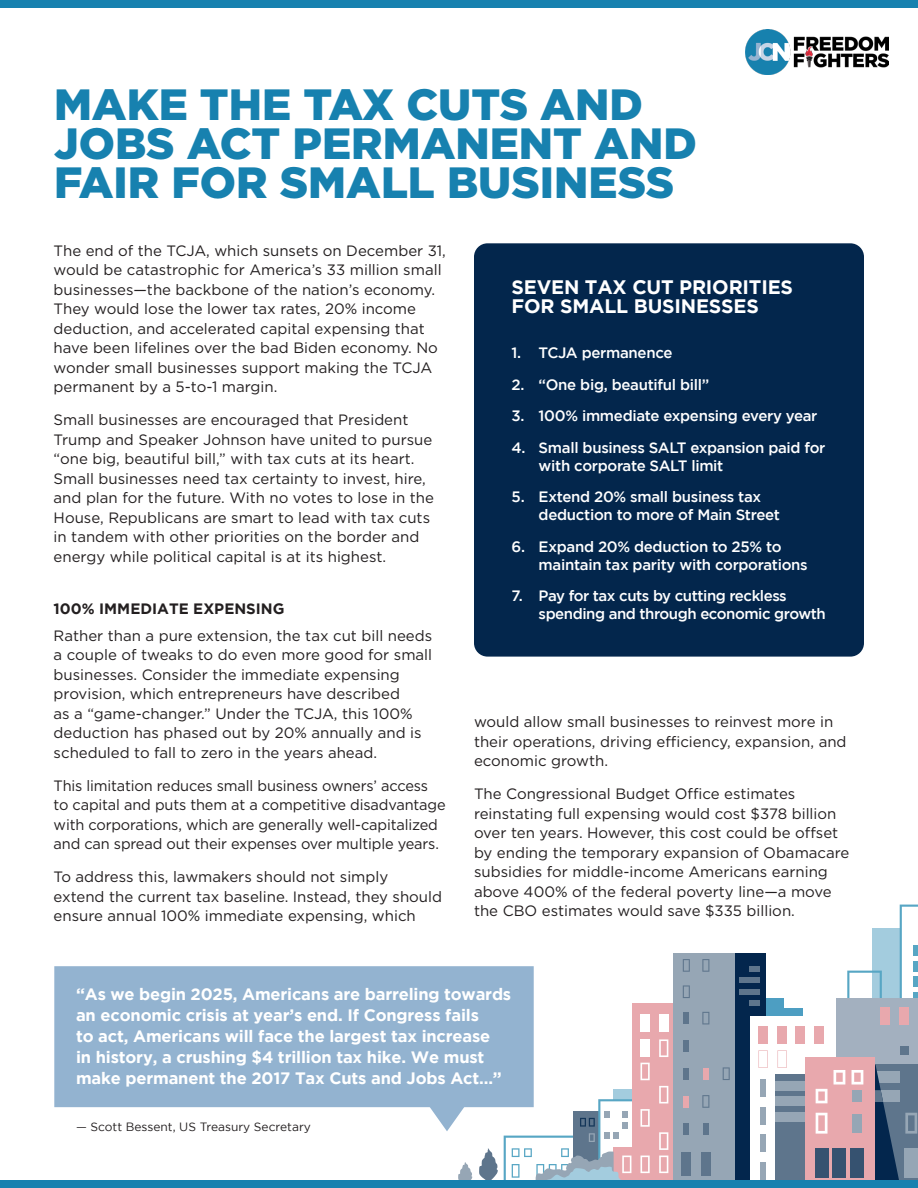
<style>
.page{position:relative;width:918px;height:1188px;background:#fff}
.page>*{position:absolute;margin:0;border:0;box-sizing:border-box;transform-origin:0 0}
.t1{font:900 43.8px/39px "Gotham";color:#1781af}
.t2{font:700 19.5px/19.5px "Gotham";letter-spacing:-.01em;color:#fff}
.t3{font:700 16.5px/21px "Gotham";letter-spacing:-.01em;color:#fff}
.t4{font:15px/19.5px "Gotham HTF";color:#231f20}
.t5{font:500 15px/18px "Gotham";letter-spacing:-.02em;color:#fff}
.t6{font:700 15px "Gotham";color:#231f20}
.t7{font:12px "Gotham";color:#231f20}
</style>
<div class="page">
<div style="left:613px;top:1089px;width:20px;height:10px;background:#a3ccde"></div>
<div style="left:633px;top:1003px;width:56px;height:181px;background:#e8a8ad"></div>
<div style="left:659px;top:1015px;width:9px;height:17px;background:#fff"></div>
<div style="left:640px;top:1015px;width:10px;height:17px;background:#fff"></div>
<svg style="left:659px;top:1039px;width:9px;height:18px"></svg>
<div style="left:640px;top:1039px;width:10px;height:18px;background:#fff"></div>
<svg style="left:640px;top:1063px;width:10px;height:17px"></svg>
<svg style="left:659px;top:1086px;width:9px;height:17px"></svg>
<svg style="left:659px;top:1132px;width:9px;height:18px"></svg>
<svg style="left:659px;top:1156px;width:9px;height:17px"></svg>
<div style="left:765px;top:1009px;width:37px;height:7px;background:#4d9ec2"></div>
<div style="left:756px;top:998px;width:28px;height:18px;background:#4d9ec2"></div>
<div style="left:674px;top:954px;width:92px;height:230px;background:#96a6b5"></div>
<div style="left:735px;top:954px;width:31px;height:230px;background:#03264d"></div>
<div style="left:739px;top:978px;width:21px;height:5px;background:#5e758c"></div>
<div style="left:739px;top:989px;width:21px;height:6px;background:#5e758c"></div>
<div style="left:701px;top:1152px;width:10px;height:24px;background:#5e758c"></div>
<div style="left:681px;top:1152px;width:10px;height:24px;background:#5e758c"></div>
<div style="left:703px;top:1124px;width:6px;height:11px;background:#5e758c"></div>
<svg style="left:702px;top:1095px;width:7px;height:13px"></svg>
<div style="left:683px;top:1124px;width:6px;height:11px;background:#5e758c"></div>
<div style="left:683px;top:1096px;width:6px;height:11px;background:#e8a8ad"></div>
<div style="left:703px;top:1068px;width:6px;height:12px;background:#e8a8ad"></div>
<div style="left:683px;top:1068px;width:6px;height:12px;background:#5e758c"></div>
<div style="left:683px;top:1040px;width:6px;height:12px;background:#5e758c"></div>
<svg style="left:702px;top:1012px;width:7px;height:12px"></svg>
<div style="left:683px;top:1012px;width:6px;height:12px;background:#5e758c"></div>
<svg style="left:683px;top:985px;width:7px;height:13px"></svg>
<svg style="left:702px;top:959px;width:7px;height:13px"></svg>
<svg style="left:683px;top:959px;width:7px;height:13px"></svg>
<svg style="left:723px;top:1067px;width:7px;height:13px"></svg>
<div style="left:751px;top:1016px;width:149px;height:168px;background:#fff"></div>
<div style="left:814px;top:1026px;width:9px;height:18px;background:#e8a8ad"></div>
<div style="left:796px;top:1026px;width:9px;height:18px;background:#e8a8ad"></div>
<div style="left:778px;top:1026px;width:9px;height:18px;background:#e8a8ad"></div>
<div style="left:758px;top:1026px;width:10px;height:18px;background:#e8a8ad"></div>
<svg style="left:778px;top:1050px;width:9px;height:18px"></svg>
<svg style="left:758px;top:1050px;width:10px;height:18px"></svg>
<div style="left:749px;top:966px;width:11px;height:6px;background:#5e758c"></div>
<div style="left:749px;top:1000px;width:11px;height:6px;background:#5e758c"></div>
<div style="left:775px;top:1075px;width:34px;height:109px;background:#5e758c"></div>
<div style="left:775px;top:1081px;width:30px;height:9px;background:#96a6b5"></div>
<div style="left:775px;top:1097px;width:30px;height:9px;background:#96a6b5"></div>
<div style="left:775px;top:1113px;width:30px;height:9px;background:#96a6b5"></div>
<div style="left:805px;top:1057px;width:69px;height:127px;background:#e8a8ad"></div>
<svg style="left:834px;top:905px;width:84px;height:276px"></svg>
<svg style="left:816px;top:1113px;width:12px;height:21px"></svg>
<svg style="left:816px;top:1089px;width:12px;height:14px"></svg>
<div style="left:853px;top:1114px;width:9px;height:18px;background:#96a6b5"></div>
<div style="left:853px;top:1090px;width:9px;height:12px;background:#96a6b5"></div>
<div style="left:851px;top:1149px;width:13px;height:29px;background:#365270"></div>
<div style="left:833px;top:1149px;width:13px;height:29px;background:#365270"></div>
<div style="left:815px;top:1149px;width:13px;height:29px;background:#365270"></div>
<div style="left:761px;top:1079px;width:5px;height:17px;background:#96a6b5"></div>
<div style="left:761px;top:1107px;width:5px;height:17px;background:#96a6b5"></div>
<div style="left:761px;top:1135px;width:5px;height:17px;background:#96a6b5"></div>
<div style="left:761px;top:1163px;width:5px;height:17px;background:#96a6b5"></div>
<svg style="left:504px;top:1099px;width:146px;height:82px"></svg>
<svg style="left:479px;top:1149px;width:19px;height:32px"></svg>
<svg style="left:458px;top:1162px;width:14px;height:19px"></svg>
<div style="left:0;top:1181px;width:918px;height:7px;background:#1781af"></div>
<img style="left:745px;top:30px;width:143px;height:45px">
<div style="left:474px;top:243px;width:390px;height:414px;background:#03264c;border-radius:14px"></div>
<div style="left:54px;top:966px;width:480px;height:141px;background:#93b3d0"></div>
<svg style="left:417px;top:1093px;width:60px;height:38px"></svg>
<div style="left:0;top:0;width:918px;height:7px;background:#1781af"></div>
<p class="t1" style="left:54px;top:84px;width:644px">MAKE THE TAX CUTS AND<br>JOBS ACT PERMANENT AND<br>FAIR FOR SMALL BUSINESS</p>
<p class="t4" style="left:54px;top:241px;width:394px">The end of the TCJA, which sunsets on December 31, would be catastrophic for America’s 33 million small businesses—the backbone of the nation’s economy.<br>They would lose the lower tax rates, 20% income deduction, and accelerated capital expensing that have been lifelines over the bad Biden economy. No wonder small businesses support making the TCJA permanent by a 5-to-1 margin.</p>
<p class="t4" style="left:54px;top:410px;width:382px">Small businesses are encouraged that President Trump and Speaker Johnson have united to pursue “one big, beautiful bill,” with tax cuts at its heart.<br>Small businesses need tax certainty to invest, hire, and plan for the future. With no votes to lose in the House, Republicans are smart to lead with tax cuts in tandem with other priorities on the border and energy while political capital is at its highest.</p>
<p class="t6" style="left:54px;top:600px;width:232px">100% IMMEDIATE EXPENSING</p>
<p class="t4" style="left:54px;top:625px;width:380px">Rather than a pure extension, the tax cut bill needs a couple of tweaks to do even more good for small businesses. Consider the immediate expensing provision, which entrepreneurs have described<br>as a “game-changer.” Under the TCJA, this 100% deduction has phased out by 20% annually and is scheduled to fall to zero in the years ahead.</p>
<p class="t4" style="left:54px;top:775px;width:394px">This limitation reduces small business owners’ access to capital and puts them at a competitive disadvantage with corporations, which are generally well-capitalized and can spread out their expenses over multiple years.</p>
<p class="t4" style="left:54px;top:867px;width:390px">To address this, lawmakers should not simply extend the current tax baseline. Instead, they should ensure annual 100% immediate expensing, which</p>
<p class="t2" style="left:512px;top:276px;width:283px">SEVEN TAX CUT PRIORITIES<br>FOR SMALL BUSINESSES</p>
<p class="t5" style="left:512px;top:343px;width:162px">1. TCJA permanence</p>
<p class="t5" style="left:512px;top:375px;width:199px">2. “One big, beautiful bill”</p>
<p class="t5" style="left:512px;top:406px;width:307px">3. 100% immediate expensing every year</p>
<p class="t5" style="left:539px;top:438px;width:288px;text-indent:-27px">4. Small business SALT expansion paid for with corporate SALT limit</p>
<p class="t5" style="left:539px;top:487px;width:243px;text-indent:-27px">5. Extend 20% small business tax deduction to more of Main Street</p>
<p class="t5" style="left:539px;top:537px;width:271px;text-indent:-27px">6. Expand 20% deduction to 25% to maintain tax parity with corporations</p>
<p class="t5" style="left:539px;top:586px;width:289px;text-indent:-27px">7. Pay for tax cuts by cutting reckless spending and through economic growth</p>
<p class="t4" style="left:474px;top:712px;width:374px">would allow small businesses to reinvest more in their operations, driving efficiency, expansion, and economic growth.</p>
<p class="t4" style="left:474px;top:784px;width:377px">The Congressional Budget Office estimates reinstating full expensing would cost $378 billion over ten years. However, this cost could be offset by ending the temporary expansion of Obamacare subsidies for middle-income Americans earning above 400% of the federal poverty line—a move the CBO estimates would save $335 billion.</p>
<p class="t3" style="left:76px;top:983px;width:437px">“As we begin 2025, Americans are barreling towards an economic crisis at year’s end. If Congress fails<br>to act, Americans will face the largest tax increase<br>in history, a crushing $4 trillion tax hike. We must make permanent the 2017 Tax Cuts and Jobs Act...”</p>
<p class="t7" style="left:76px;top:1120px;width:237px">— Scott Bessent, US Treasury Secretary</p>
</div>
